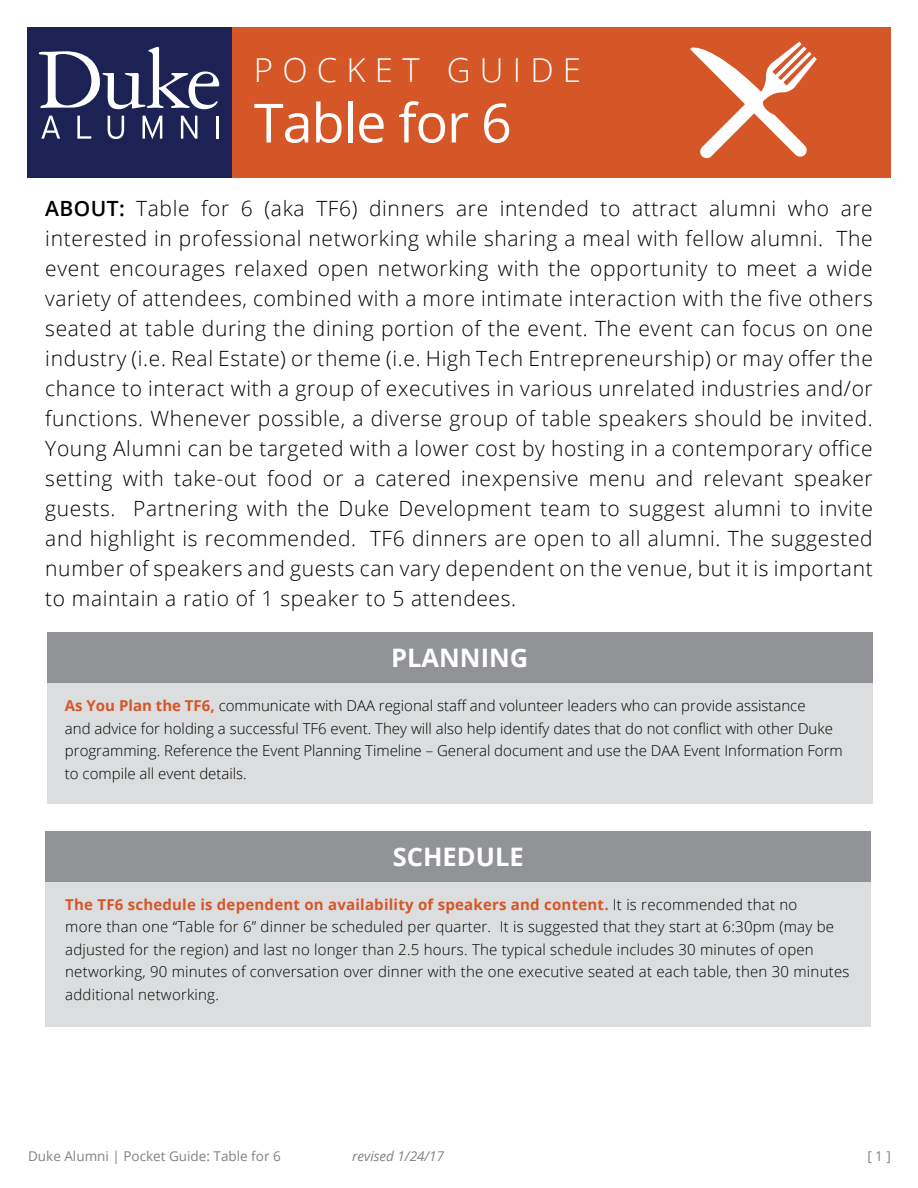
<style>
.page{position:relative;width:918px;height:1188px;background:#fff}
.page>*{position:absolute;margin:0;border:0;box-sizing:border-box;transform-origin:0 0}
.t1{font:54px "Open Sans";letter-spacing:-.02em;color:#fff}
.t2{font:300 33px "Open Sans";letter-spacing:.28em;color:#fff}
.t3{font:700 25.5px "Open Sans";color:#fff}
.t4{font:300 21px/30px "Open Sans";letter-spacing:.03em;color:#000;text-align:justify}
.t5{font:300 15px/22.5px "Open Sans";color:#000}
.t6{font:13.5px "Open Sans";color:#808285}
.t7{font:italic 13.5px "Open Sans";color:#808285}
.s1{font-weight:600}
.s2{font-weight:700;color:#d55627}
</style>
<div class="page">
<div style="left:231px;top:27px;width:660px;height:150px;background:#d55627"></div>
<div style="left:27px;top:27px;width:204px;height:150px;background:#1c2354"></div>
<svg style="left:39px;top:47px;width:180px;height:62px"></svg>
<svg style="left:41px;top:116px;width:19px;height:23px"></svg>
<svg style="left:77px;top:116px;width:14px;height:23px"></svg>
<svg style="left:108px;top:116px;width:16px;height:23px"></svg>
<svg style="left:143px;top:116px;width:19px;height:23px"></svg>
<svg style="left:181px;top:116px;width:16px;height:23px"></svg>
<hr style="left:216px;top:116px;width:3px;height:23px;background:#fff">
<div style="left:47px;top:683px;width:826px;height:121px;background:#dcddde"></div>
<div style="left:47px;top:633px;width:826px;height:50px;background:#919396"></div>
<svg style="left:690px;top:42px;width:127px;height:117px"></svg>
<div style="left:45px;top:882px;width:826px;height:145px;background:#dcddde"></div>
<div style="left:45px;top:832px;width:826px;height:50px;background:#919396"></div>
<h2 class="t2" style="left:254px;top:47px;width:329px">POCKET GUIDE</h2>
<h1 class="t1" style="left:254px;top:86px;width:260px">Table for 6</h1>
<p class="t4" style="left:45px;top:193px;width:829px"><span class="s1">ABOUT:</span> Table for 6 (aka TF6) dinners are intended to attract alumni who are interested in professional networking while sharing a meal with fellow alumni. The event encourages relaxed open networking with the opportunity to meet a wide variety of attendees, combined with a more intimate interaction with the five others seated at table during the dining portion of the event. The event can focus on one industry (i.e. Real Estate) or theme (i.e. High Tech Entrepreneurship) or may offer the chance to interact with a group of executives in various unrelated industries and/or functions. Whenever possible, a diverse group of table speakers should be invited.<br>Young Alumni can be targeted with a lower cost by hosting in a contemporary office setting with take-out food or a catered inexpensive menu and relevant speaker guests. Partnering with the Duke Development team to suggest alumni to invite and highlight is recommended. TF6 dinners are open to all alumni. The suggested number of speakers and guests can vary dependent on the venue, but it is important to maintain a ratio of 1 speaker to 5 attendees.</p>
<p class="t3" style="left:391px;top:640px;width:139px">PLANNING</p>
<p class="t5" style="left:65px;top:694px;width:779px"><span class="s2">As You Plan the TF6,</span> communicate with DAA regional staff and volunteer leaders who can provide assistance<br>and advice for holding a successful TF6 event. They will also help identify dates that do not conflict with other Duke programming. Reference the Event Planning Timeline – General document and use the DAA Event Information Form to compile all event details.</p>
<p class="t3" style="left:393px;top:839px;width:132px">SCHEDULE</p>
<p class="t5" style="left:65px;top:893px;width:786px"><span class="s2">The TF6 schedule is dependent on availability of speakers and content.</span> It is recommended that no<br>more than one “Table for 6” dinner be scheduled per quarter. It is suggested that they start at 6:30pm (may be adjusted for the region) and last no longer than 2.5 hours. The typical schedule includes 30 minutes of open networking, 90 minutes of conversation over dinner with the one executive seated at each table, then 30 minutes additional networking.</p>
<p class="t6" style="left:28px;top:1147px;width:254px">Duke Alumni | Pocket Guide: Table for 6</p>
<p class="t7" style="left:352px;top:1147px;width:94px">revised 1/24/17</p>
<p class="t6" style="left:867px;top:1147px;width:25px">[ 1 ]</p>
</div>
